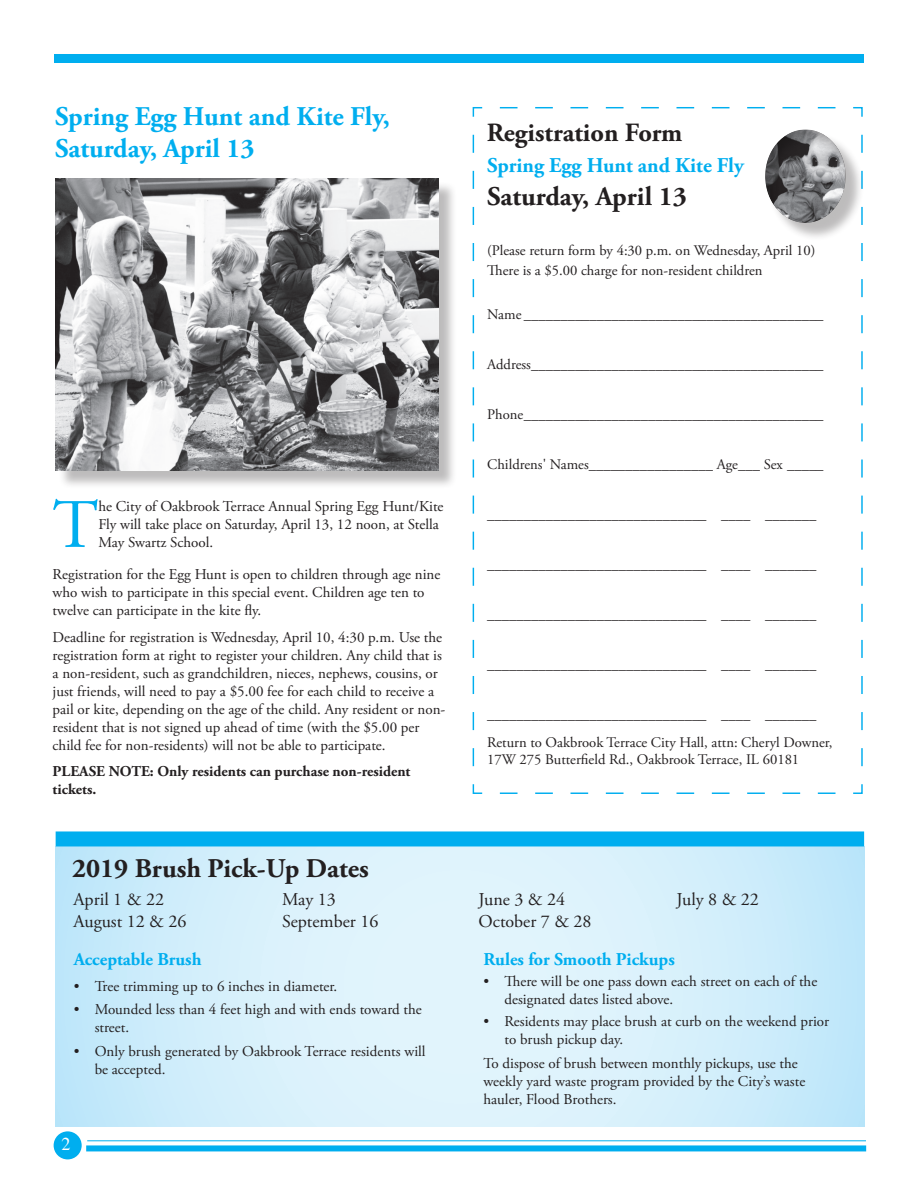
<style>
.page{position:relative;width:918px;height:1188px;background:#fff}
.page>*{position:absolute;margin:0;border:0;box-sizing:border-box;transform-origin:0 0}
.body{font:69.3px "Adobe Garamond Pro";color:#00aeef}
.heads{font:700 27px/32.4px "Adobe Garamond Pro";color:#00aeef}
.heads-2{font:700 27px "Adobe Garamond Pro";color:#231f20}
.headers{font:700 26.25px "Adobe Garamond Pro";color:#231f20}
.heads-3{font:700 21px "Adobe Garamond Pro";color:#00aeef}
.brush_dates{font:18px "Adobe Garamond Pro";color:#231f20}
.subheads{font:700 18px "Adobe Garamond Pro";color:#00aeef}
.t1{font:18px "Times";color:#fff}
.body-2{font:15px/18px "Adobe Garamond Pro";color:#231f20}
.hang_inds{font:15px/18px "Adobe Garamond Pro";color:#231f20}
.body-3{font:700 15px/18px "Adobe Garamond Pro";color:#231f20}
.body-4{font:14.7px/17.5px "Adobe Garamond Pro";color:#231f20}
._0_bef_body{font:14.7px "Adobe Garamond Pro";color:#231f20}
</style>
<div class="page">
<div style="left:54px;top:54px;width:810px;height:9px;background:#00aeef"></div>
<div style="left:54px;top:1131px;width:28px;height:28px;background:#00aeef;border-radius:50%"></div>
<div style="left:86px;top:1145px;width:780px;height:6px;background:#00aeef"></div>
<hr style="left:87px;top:1140px;width:779px;height:1px;background:#00aeef">
<svg style="left:472px;top:107px;width:391px;height:687px"></svg>
<div style="left:58px;top:181px;width:399px;height:309px;background:#231f20;opacity:.3"></div>
<img style="left:56px;top:179px;width:382px;height:292px">
<svg style="left:56px;top:846px;width:808px;height:280px;background:#d4effb"></svg>
<div style="left:56px;top:831px;width:808px;height:15px;background:#00aeef"></div>
<div style="left:767px;top:132px;width:97px;height:109px;background:#231f20;opacity:.3"></div>
<div style="left:764px;top:127px;width:84px;height:97px;background:#231f20;opacity:.3"></div>
<p class="heads" style="left:55px;top:101px;width:336px">Spring Egg Hunt and Kite Fly,<br>Saturday, April 13</p>
<p class="body" style="left:53px;top:483px;width:47px">T</p>
<p class="body-2" style="left:98px;top:498px;width:347px">he City of Oakbrook Terrace Annual Spring Egg Hunt/Kite<br>Fly will take place on Saturday, April 13, 12 noon, at Stella<br>May Swartz School.</p>
<p class="body-2" style="left:53px;top:566px;width:389px">Registration for the Egg Hunt is open to children through age nine who wish to participate in this special event. Children age ten to twelve can participate in the kite fly.</p>
<p class="body-2" style="left:53px;top:628px;width:394px">Deadline for registration is Wednesday, April 10, 4:30 p.m. Use the registration form at right to register your children. Any child that is a non-resident, such as grandchildren, nieces, nephews, cousins, or just friends, will need to pay a $5.00 fee for each child to receive a pail or kite, depending on the age of the child. Any resident or non&shy;resident that is not signed up ahead of time (with the $5.00 per child fee for non-residents) will not be able to participate.</p>
<p class="body-3" style="left:53px;top:763px;width:359px">PLEASE NOTE: Only residents can purchase non-resident tickets.</p>
<p class="heads-2" style="left:72px;top:852px;width:298px">2019 Brush Pick-Up Dates</p>
<p class="headers" style="left:487px;top:117px;width:197px">Registration Form</p>
<p class="heads-3" style="left:487px;top:153px;width:258px">Spring Egg Hunt and Kite Fly</p>
<p class="heads-2" style="left:487px;top:180px;width:201px">Saturday, April 13</p>
<p class="_0_bef_body" style="left:487px;top:241px;width:330px">(Please return form by 4:30 p.m. on Wednesday, April 10)</p>
<p class="body-4" style="left:487px;top:262px;width:277px">There is a $5.00 charge for non-resident children</p>
<p class="body-4" style="left:487px;top:306px;width:338px">Name _________________________________________</p>
<p class="body-4" style="left:487px;top:356px;width:338px">Address________________________________________</p>
<p class="body-4" style="left:487px;top:406px;width:338px">Phone_________________________________________</p>
<p class="body-4" style="left:487px;top:456px;width:338px">Childrens' Names_________________ Age___ Sex _____</p>
<p class="body-4" style="left:487px;top:506px;width:331px">______________________________ ____ _______</p>
<p class="body-4" style="left:487px;top:556px;width:331px">______________________________ ____ _______</p>
<p class="body-4" style="left:487px;top:606px;width:331px">______________________________ ____ _______</p>
<p class="body-4" style="left:487px;top:656px;width:331px">______________________________ ____ _______</p>
<p class="body-4" style="left:487px;top:706px;width:331px">______________________________ ____ _______</p>
<p class="body-4" style="left:487px;top:734px;width:347px">Return to Oakbrook Terrace City Hall, attn: Cheryl Downer,<br>17W 275 Butterfield Rd., Oakbrook Terrace, IL 60181</p>
<p class="brush_dates" style="left:74px;top:889px;width:92px">April 1 &amp; 22</p>
<p class="brush_dates" style="left:282px;top:889px;width:55px">May 13</p>
<p class="brush_dates" style="left:479px;top:889px;width:88px">June 3 &amp; 24</p>
<p class="brush_dates" style="left:677px;top:889px;width:84px">July 8 &amp; 22</p>
<p class="brush_dates" style="left:74px;top:910px;width:114px">August 12 &amp; 26</p>
<p class="brush_dates" style="left:282px;top:910px;width:98px">September 16</p>
<p class="brush_dates" style="left:479px;top:910px;width:115px">October 7 &amp; 28</p>
<p class="subheads" style="left:74px;top:949px;width:129px">Acceptable Brush</p>
<p class="hang_inds" style="left:74px;top:978px;width:265px">• Tree trimming up to 6 inches in diameter.</p>
<p class="hang_inds" style="left:95px;top:1001px;width:329px;text-indent:-21px">• Mounded less than 4 feet high and with ends toward the street.</p>
<p class="hang_inds" style="left:95px;top:1042px;width:332px;text-indent:-21px">• Only brush generated by Oakbrook Terrace residents will be accepted.</p>
<p class="t1" style="left:62px;top:1127px;width:10px">2</p>
<p class="subheads" style="left:484px;top:949px;width:193px">Rules for Smooth Pickups</p>
<p class="hang_inds" style="left:505px;top:973px;width:314px;text-indent:-21px">• There will be one pass down each street on each of the designated dates listed above.</p>
<p class="hang_inds" style="left:505px;top:1012px;width:326px;text-indent:-21px">• Residents may place brush at curb on the weekend prior to brush pickup day.</p>
<p class="body-2" style="left:484px;top:1055px;width:323px">To dispose of brush between monthly pickups, use the weekly yard waste program provided by the City’s waste hauler, Flood Brothers.</p>
</div>
